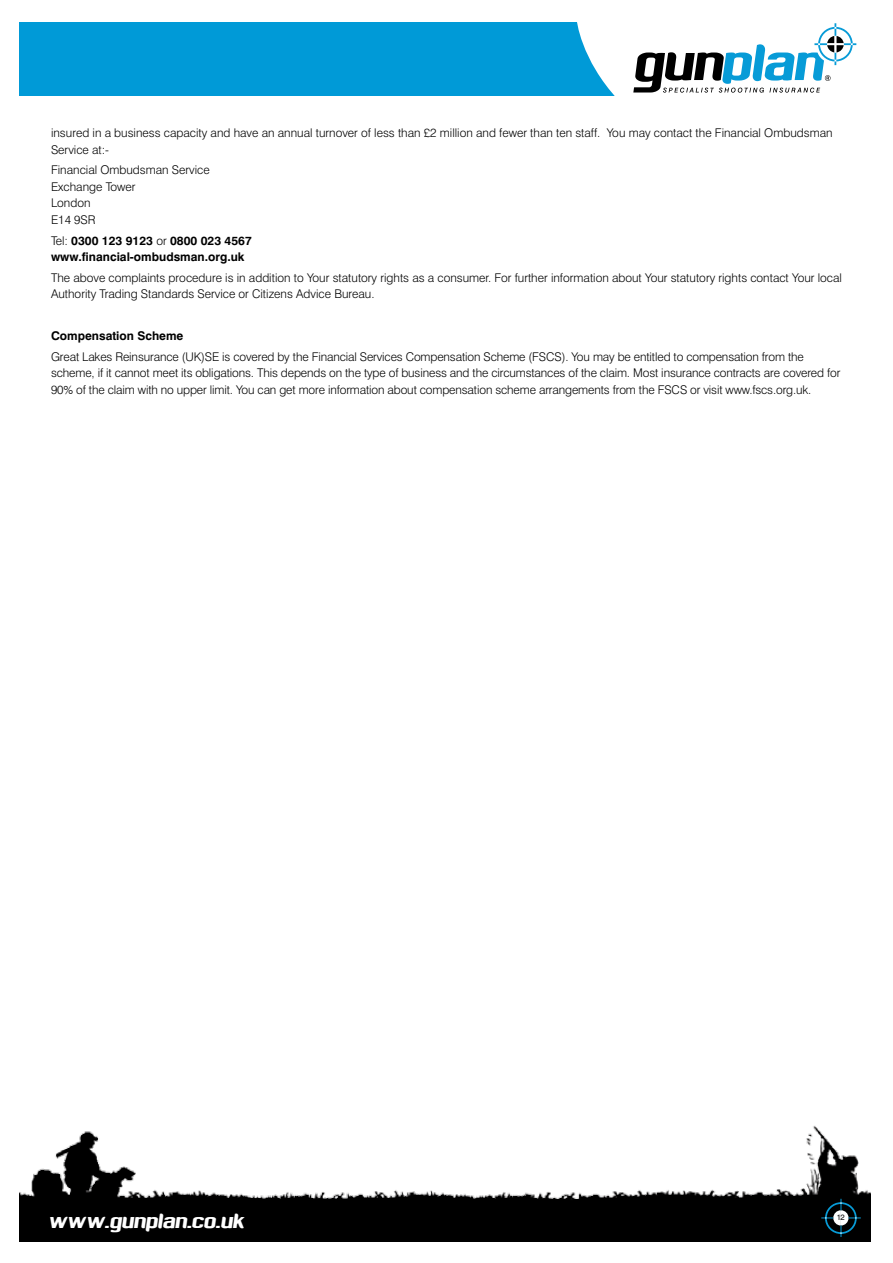
<style>
.page{position:relative;width:893px;height:1263px;background:#fff}
.page>*{position:absolute;margin:0;border:0;box-sizing:border-box;transform-origin:0 0}
.t1{font:19.5px "Sufrimeda";color:#fff}
.t2{font:300 12px/16.5px "Swiss 721 BT";color:#000}
.t3{font:700 12px/16.5px "Swiss 721 BT";color:#000}
.t4{font:7.8px "Swiss 721 BT";color:#000}
.s1{font-weight:300}
</style>
<div class="page">
<img style="left:20px;top:1125px;width:851px;height:79px">
<div style="left:20px;top:1204px;width:851px;height:38px;background:#000"></div>
<svg style="left:821px;top:1199px;width:40px;height:38px"></svg>
<div style="left:20px;top:22px;width:851px;height:74px;background:#009ad7"></div>
<svg style="left:577px;top:22px;width:294px;height:74px;background:#bfd6df"></svg>
<p class="t2" style="left:51px;top:125px;width:783px">insured in a business capacity and have an annual turnover of less than £2 million and fewer than ten staff. You may contact the Financial Ombudsman<br>Service at:-</p>
<p class="t2" style="left:51px;top:162px;width:160px">Financial Ombudsman Service<br>Exchange Tower<br>London<br>E14 9SR</p>
<p class="t3" style="left:51px;top:232px;width:202px"><span class="s1">Tel:</span> 0300 123 9123 <span class="s1">or</span> 0800 023 4567 www.financial-ombudsman.org.uk</p>
<p class="t2" style="left:51px;top:269px;width:792px">The above complaints procedure is in addition to Your statutory rights as a consumer. For further information about Your statutory rights contact Your local<br>Authority Trading Standards Service or Citizens Advice Bureau.</p>
<p class="t3" style="left:51px;top:327px;width:134px">Compensation Scheme</p>
<p class="t2" style="left:51px;top:348px;width:791px">Great Lakes Reinsurance (UK)SE is covered by the Financial Services Compensation Scheme (FSCS). You may be entitled to compensation from the scheme, if it cannot meet its obligations. This depends on the type of business and the circumstances of the claim. Most insurance contracts are covered for<br>90% of the claim with no upper limit. You can get more information about compensation scheme arrangements from the FSCS or visit www.fscs.org.uk.</p>
<h1 class="t1" style="left:48px;top:1209px;width:198px">www.gunplan.co.uk</h1>
<p class="t4" style="left:837px;top:1212px;width:9px">12</p>
</div>
